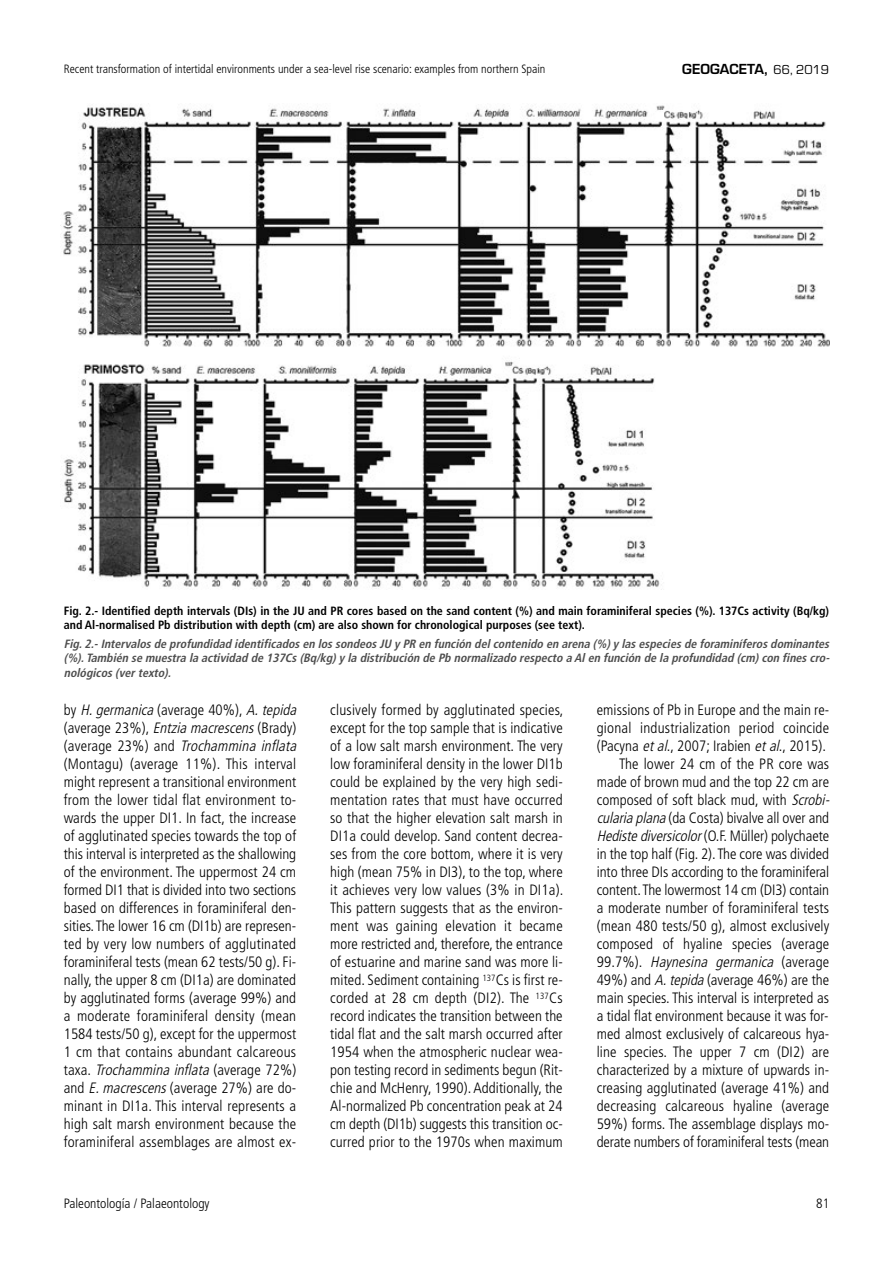
<style>
.page{position:relative;width:893px;height:1263px;background:#fff}
.page>*{position:absolute;margin:0;border:0;box-sizing:border-box;transform-origin:0 0}
.t1{font:300 condensed 15px/18px "Frutiger LT Std";letter-spacing:.005em;color:#000}
.t2{font:italic 300 condensed 15px "Frutiger LT Std";color:#000}
.t3{font:300 condensed 13.5px "Frutiger LT Std";color:#000}
.t4{font:600 13.5px "Eurostile LT Std";color:#000}
.t5{font:italic 700 condensed 12px/14.4px "Frutiger";color:#4d4d4d;text-align:justify}
.t6{font:700 condensed 12px/14.4px "Frutiger";color:#000}
.t7{font:300 condensed 12px "Frutiger LT Std";color:#000}
.s1{font-family:"Eurostile";font-weight:400}
.s2{font-style:italic}
.s3{font-style:normal}
</style>
<div class="page">
<img style="left:60px;top:105px;width:769px;height:484px">
<p class="t7" style="left:64px;top:64px;width:483px">Recent transformation of intertidal environments under a sea-level rise scenario: examples from northern Spain</p>
<p class="t4" style="left:682px;top:64px;width:148px">GEOGACETA, <span class="s1">66, 2019</span></p>
<p class="t6" style="left:64px;top:604px;width:767px">Fig. 2.- Identified depth intervals (DIs) in the JU and PR cores based on the sand content (%) and main foraminiferal species (%). 137Cs activity (Bq/kg) and Al-normalised Pb distribution with depth (cm) are also shown for chronological purposes (see text).</p>
<p class="t5" style="left:64px;top:638px;width:769px">Fig.2.-Intervalos de profundidad identificados en los sondeos JU y PR en función delcontenido en arena (%)y las especies de foraminíferos dominantes (%).También se muestra la actividad de 137Cs (Bq/kg)y la distribución de Pb normalizado respecto a Alen función de la profundidad (cm)con fines cro&shy;nológicos (vertexto).</p>
<p class="t1" style="left:64px;top:702px;width:237px">b y <span class="s2">H.germanica</span> ( a v e ra g e 4 0 % ) , <span class="s2">A.tepida </span>(average 23%), <span class="s2">Entzia macrescens</span>(Brady) ( a ve ra g e 2 3 % ) a n d <span class="s2">Trochammina inflata </span>(Montagu) (average 11%). This interval might represent a transitional environment from the lower tidal flat environment to&shy;wards the upper DI1. In fact, the increase of agglutinated species towards the top of this interval is interpreted as the shallowing of the environment. The uppermost 24 cm formed DI1 that is divided into two sections based on differences in foraminiferal den&shy;sities. The lower 16 cm (DI1b) are represen&shy;ted by very low numbers of agglutinated foraminiferal tests (mean 62 tests/50 g). Fi&shy;nally, the upper 8 cm (DI1a) are dominated by agglutinated forms (average 99%) and a moderate foraminiferal density (mean 1584 tests/50 g), except for the uppermost 1 cm that contains abundant calcareous taxa. <span class="s2">Trochammina inflata</span> (average 72%) and <span class="s2">E.macrescens</span>(average 27%) are do&shy;minant in DI1a. This interval represents a high salt marsh environment because the foraminiferal assemblages are almost ex-</p>
<p class="t1" style="left:330px;top:702px;width:235px;text-align:justify">clusively formed by agglutinated species, except for the top sample that is indicative of a low salt marsh environment. The very low foraminiferal density in the lower DI1b could be explained by the very high sedi&shy;mentation rates that must have occurred so that the higher elevation salt marsh in DI1a could develop. Sand content decrea&shy;ses from the core bottom, where it is very high (mean 75% in DI3), to the top, where it achieves very low values (3% in DI1a).<br>This pattern suggests that as the environ&shy;ment was gaining elevation it became more restricted and, therefore, the entrance of estuarine and marine sand was more li&shy;mited. Sediment containing <sup>137</sup>Cs is first re&shy;corded at 28 cm depth (DI2). The <sup>137</sup>Cs record indicates the transition between the tidal flat and the salt marsh occurred after 1954 when the atmospheric nuclear wea&shy;pon testing record in sediments begun (Rit&shy;chie and McHenry, 1990). Additionally, the Al-normalized Pb concentration peak at 24 cm depth (DI1b) suggests this transition oc&shy;curred prior to the 1970s when maximum</p>
<p class="t1" style="left:597px;top:702px;width:234px">emissions of Pb in Europe and the main re-</p>
<p class="t1" style="left:597px;top:720px;width:234px">gional industrialization period coincide</p>
<p class="t1" style="left:597px;top:738px;width:231px">(Pacyna <span class="s2">etal</span>., 2007; Irabien <span class="s2">etal</span>., 2015).</p>
<p class="t1" style="left:619px;top:756px;width:211px">The lower 24 cm of the PR core was</p>
<p class="t1" style="left:597px;top:774px;width:234px">made of brown mud and the top 22 cm are</p>
<p class="t1" style="left:597px;top:792px;width:237px">composed of soft black mud, with <span class="s2">Scrobi-</span></p>
<p class="t1" style="left:597px;top:810px;width:234px"><span class="s2">cularia plana</span>(da Costa) bivalve all over and</p>
<p class="t1" style="left:597px;top:828px;width:234px"><span class="s2">Hediste diversicolor</span>(O.F. Müller) polychaete</p>
<p class="t1" style="left:597px;top:846px;width:234px">in the top half (Fig. 2). The core was divided</p>
<p class="t1" style="left:597px;top:864px;width:234px">into three DIs according to the foraminiferal</p>
<p class="t1" style="left:597px;top:882px;width:234px">content. The lowermost 14 cm (DI3) contain</p>
<p class="t1" style="left:597px;top:900px;width:234px">a moderate number of foraminiferal tests</p>
<p class="t1" style="left:597px;top:918px;width:234px">(mean 480 tests/50 g), almost exclusively</p>
<p class="t1" style="left:597px;top:936px;width:234px">composed of hyaline species (average</p>
<p class="t2" style="left:597px;top:956px;width:234px"><span class="s3">99.7%).</span> Haynesina germanica <span class="s3">(average</span></p>
<p class="t1" style="left:597px;top:972px;width:234px">49%) and <span class="s2">A.tepida</span>(average 46%) are the</p>
<p class="t1" style="left:597px;top:990px;width:234px">main species. This interval is interpreted as</p>
<p class="t1" style="left:597px;top:1008px;width:233px">a tidal flat environment because it was for-</p>
<p class="t1" style="left:597px;top:1026px;width:234px">med almost exclusively of calcareous hya-</p>
<p class="t1" style="left:597px;top:1044px;width:234px">line species. The upper 7 cm (DI2) are</p>
<p class="t1" style="left:597px;top:1062px;width:234px">characterized by a mixture of upwards in-</p>
<p class="t1" style="left:597px;top:1080px;width:234px">creasing agglutinated (average 41%) and</p>
<p class="t1" style="left:597px;top:1098px;width:234px">decreasing calcareous hyaline (average</p>
<p class="t1" style="left:597px;top:1116px;width:234px">59%) forms. The assemblage displays mo-</p>
<p class="t1" style="left:597px;top:1134px;width:234px">derate numbers of foraminiferal tests (mean</p>
<p class="t3" style="left:64px;top:1198px;width:147px">Paleontología / Palaeontology</p>
<p class="t3" style="left:816px;top:1198px;width:14px">81</p>
</div>
